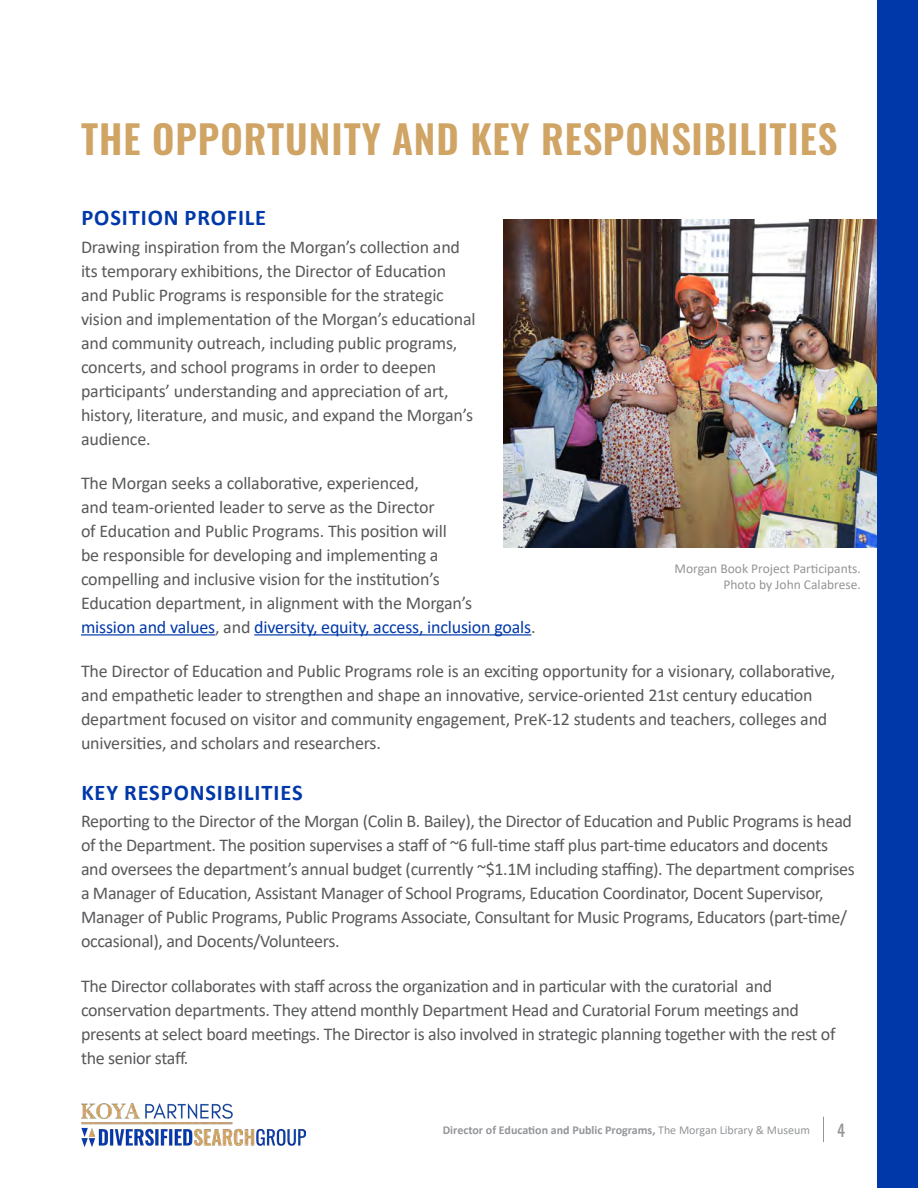
<style>
.page{position:relative;width:918px;height:1188px;background:#fff}
.page>*{position:absolute;margin:0;border:0;box-sizing:border-box;transform-origin:0 0}
.t1{font:600 39px "Oswald";letter-spacing:.025em;color:#cfa464}
.t2{font:700 22.5px "Calibri";letter-spacing:.04em;color:#0038a9}
.t3{font:18px/24px "Calibri";letter-spacing:-.02em;color:#58595b}
.t4{font:16.5px "Oswald";color:#939598}
.t5{font:13.5px/16.2px "Calibri";color:#939598;text-align:right}
.t6{font:700 12px "Calibri";color:#939598}
.s1{color:#0038a9}
.s2{font-weight:400}
</style>
<div class="page">
<hr style="left:81px;top:634px;width:134px;height:1px;background:#0038a9">
<hr style="left:254px;top:634px;width:277px;height:1px;background:#0038a9">
<img style="left:504px;top:219px;width:374px;height:329px">
<div style="left:878px;top:0;width:40px;height:1188px;background:#0038a9"></div>
<svg style="left:823px;top:1117px;width:1px;height:25px"></svg>
<img style="left:81px;top:1104px;width:225px;height:42px">
<h1 class="t1" style="left:81px;top:104px;width:758px">THE OPPORTUNITY AND KEY RESPONSIBILITIES</h1>
<p class="t2" style="left:81px;top:202px;width:186px">POSITION PROFILE</p>
<p class="t3" style="left:81px;top:234px;width:396px">Drawing inspiration from the Morgan’s collection and its temporary exhibitions, the Director of Education and Public Programs is responsible for the strategic vision and implementation of the Morgan’s educational and community outreach, including public programs, concerts, and school programs in order to deepen participants’ understanding and appreciation of art, history, literature, and music, and expand the Morgan’s audience.</p>
<p class="t3" style="left:81px;top:470px;width:456px">The Morgan seeks a collaborative, experienced,<br>and team-oriented leader to serve as the Director<br>of Education and Public Programs. This position will<br>be responsible for developing and implementing a<br>compelling and inclusive vision for the institution’s<br>Education department, in alignment with the Morgan’s<br><span class="s1">mission and values</span>, and <span class="s1">diversity, equity, access, inclusion goals</span>.</p>
<p class="t3" style="left:81px;top:659px;width:756px">The Director of Education and Public Programs role is an exciting opportunity for a visionary, collaborative, and empathetic leader to strengthen and shape an innovative, service-oriented 21st century education department focused on visitor and community engagement, PreK-12 students and teachers, colleges and universities, and scholars and researchers.</p>
<p class="t2" style="left:81px;top:777px;width:223px">KEY RESPONSIBILITIES</p>
<p class="t3" style="left:81px;top:809px;width:775px">Reporting to the Director of the Morgan (Colin B. Bailey), the Director of Education and Public Programs is head of the Department. The position supervises a staff of ~6 full-time staff plus part-time educators and docents and oversees the department’s annual budget (currently ~$1.1M including staffing). The department comprises a Manager of Education, Assistant Manager of School Programs, Education Coordinator, Docent Supervisor, Manager of Public Programs, Public Programs Associate, Consultant for Music Programs, Educators (part-time/ occasional), and Docents/Volunteers.</p>
<p class="t3" style="left:81px;top:973px;width:756px">The Director collaborates with staff across the organization and in particular with the curatorial and conservation departments. They attend monthly Department Head and Curatorial Forum meetings and presents at select board meetings. The Director is also involved in strategic planning together with the rest of the senior staff.</p>
<p class="t5" style="left:675px;top:560px;width:188px">Morgan Book Project Participants.<br>Photo by John Calabrese.</p>
<p class="t6" style="left:443px;top:1121px;width:369px">Director of Education and Public Programs, <span class="s2">The Morgan Library &amp; Museum</span></p>
<p class="t4" style="left:837px;top:1115px;width:9px">4</p>
</div>
